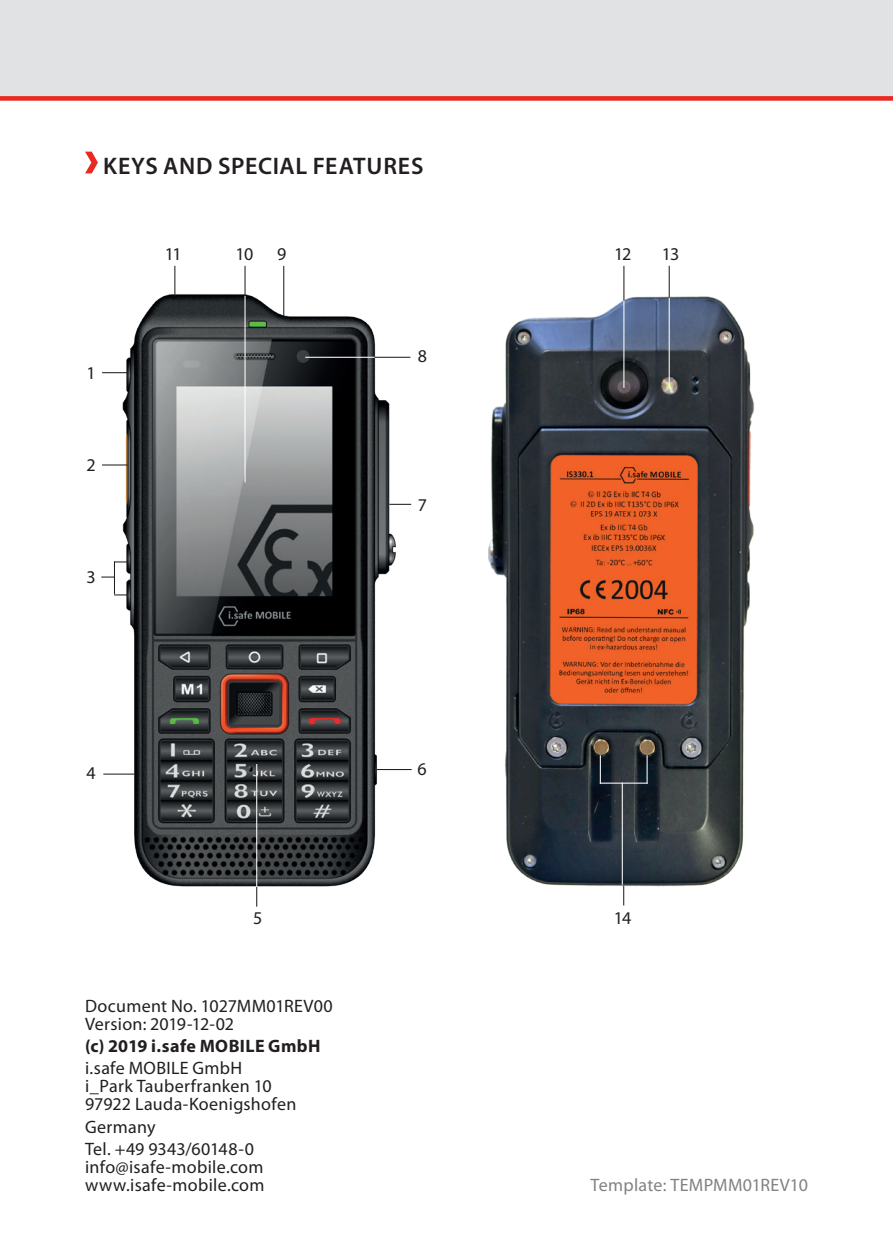
<style>
.page{position:relative;width:893px;height:1259px;background:#fff}
.page>*{position:absolute;margin:0;border:0;box-sizing:border-box;transform-origin:0 0}
.t1{font:600 24px "Myriad Pro";letter-spacing:.025em;color:#231f20}
.t2{font:18px/18px "Myriad Pro";letter-spacing:.015em;color:#231f20}
.t3{font:700 18px "Myriad Pro";letter-spacing:.02em;color:#231f20}
.t4{font:18px "Myriad Pro";letter-spacing:.015em;color:#808285}
</style>
<div class="page">
<div style="left:0;top:0;width:893px;height:96px;background:#e1e2e4"></div>
<svg style="left:0;top:96px;width:893px;height:5px;background:#e93933"></svg>
<img style="left:101px;top:287px;width:311px;height:604px">
<img style="left:488px;top:287px;width:266px;height:604px">
<svg style="left:256px;top:887px;width:1px;height:19px"></svg>
<hr style="left:256px;top:764px;width:1px;height:123px;background:#fff">
<svg style="left:623px;top:885px;width:1px;height:20px"></svg>
<hr style="left:622px;top:782px;width:1px;height:102px;background:#fff">
<svg style="left:647px;top:755px;width:1px;height:27px"></svg>
<svg style="left:600px;top:755px;width:1px;height:27px"></svg>
<hr style="left:600px;top:782px;width:48px;height:1px;background:#fff">
<svg style="left:85px;top:152px;width:13px;height:21px"></svg>
<hr style="left:377px;top:769px;width:35px;height:1px;background:#231f20">
<hr style="left:114px;top:561px;width:1px;height:33px;background:#231f20">
<hr style="left:103px;top:773px;width:32px;height:1px;background:#231f20">
<hr style="left:174px;top:266px;width:1px;height:30px;background:#231f20">
<svg style="left:102px;top:464px;width:26px;height:1px"></svg>
<hr style="left:244px;top:266px;width:2px;height:30px;background:#231f20">
<hr style="left:244px;top:296px;width:2px;height:186px;background:#fff">
<hr style="left:283px;top:266px;width:1px;height:50px;background:#231f20">
<hr style="left:375px;top:357px;width:35px;height:1px;background:#231f20">
<hr style="left:305px;top:357px;width:70px;height:1px;background:#fff">
<svg style="left:389px;top:504px;width:22px;height:1px"></svg>
<svg style="left:101px;top:576px;width:13px;height:1px"></svg>
<svg style="left:114px;top:561px;width:14px;height:1px"></svg>
<svg style="left:114px;top:594px;width:14px;height:1px"></svg>
<svg style="left:102px;top:372px;width:26px;height:1px"></svg>
<hr style="left:623px;top:266px;width:1px;height:35px;background:#231f20">
<hr style="left:623px;top:300px;width:1px;height:88px;background:#fff">
<hr style="left:669px;top:266px;width:1px;height:32px;background:#231f20">
<hr style="left:669px;top:298px;width:1px;height:90px;background:#fff">
<h1 class="t1" style="left:103px;top:150px;width:322px">KEYS AND SPECIAL FEATURES</h1>
<p class="t2" style="left:86px;top:364px;width:11px">1</p>
<p class="t2" style="left:86px;top:455px;width:11px">2</p>
<p class="t2" style="left:86px;top:567px;width:11px">3</p>
<p class="t2" style="left:165px;top:245px;width:18px">11</p>
<p class="t2" style="left:236px;top:245px;width:19px">10</p>
<p class="t2" style="left:277px;top:245px;width:11px">9</p>
<p class="t2" style="left:418px;top:347px;width:11px">8</p>
<p class="t2" style="left:418px;top:496px;width:11px">7</p>
<p class="t2" style="left:86px;top:764px;width:11px">4</p>
<p class="t2" style="left:418px;top:760px;width:11px">6</p>
<p class="t2" style="left:253px;top:908px;width:11px">5</p>
<p class="t2" style="left:85px;top:996px;width:249px">Document No. 1027MM01REV00<br>Version: 2019-12-02</p>
<p class="t3" style="left:85px;top:1034px;width:237px">(c) 2019 i.safe MOBILE GmbH</p>
<p class="t2" style="left:85px;top:1059px;width:213px">i.safe MOBILE GmbH<br>i_Park Tauberfranken 10<br>97922 Lauda-Koenigshofen</p>
<p class="t2" style="left:85px;top:1115px;width:170px;line-height:22.2px">Germany<br>Tel. +49 9343/60148-0</p>
<p class="t2" style="left:85px;top:1157px;width:181px">info@isafe-mobile.com www.isafe-mobile.com</p>
<p class="t2" style="left:614px;top:245px;width:19px">12</p>
<p class="t2" style="left:662px;top:245px;width:19px">13</p>
<p class="t2" style="left:614px;top:908px;width:19px">14</p>
<p class="t4" style="left:591px;top:1173px;width:219px">Template: TEMPMM01REV10</p>
</div>
